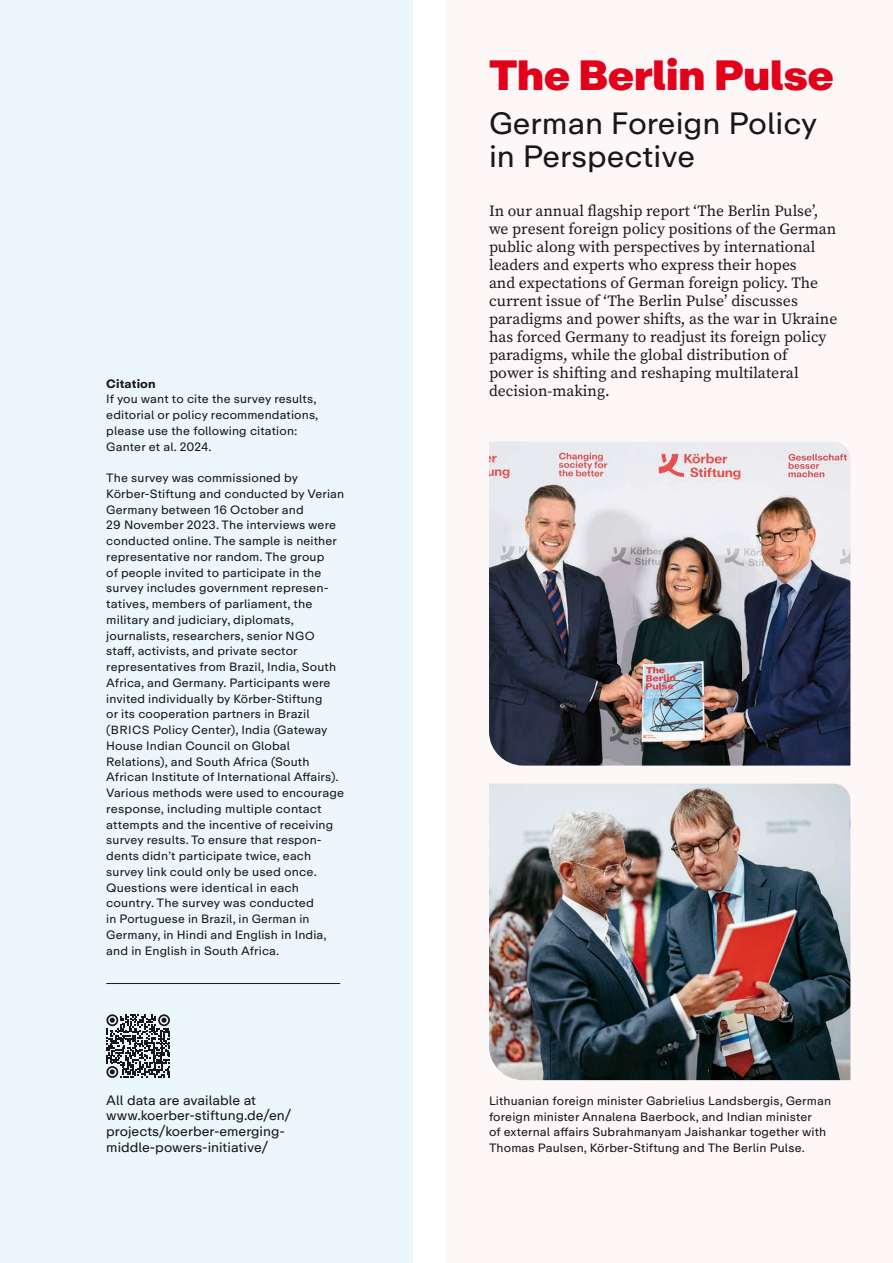
<style>
.page{position:relative;width:893px;height:1263px;background:#fff}
.page>*{position:absolute;margin:0;border:0;box-sizing:border-box;transform-origin:0 0}
.t1{font:900 42px "Koerber Repro";letter-spacing:-.015em;color:#e2001a}
.t2{font:30.6px/33px "Koerber Repro";color:#1a171c}
.t3{font:15.6px/18px "Source Serif Pro";color:#1a171c}
.t4{font:13.5px/15.8px "Koerber Repro";color:#1a171c}
.t5{font:12px/15.8px "Koerber Repro";letter-spacing:.01em;color:#1a171c}
.t6{font:700 12px "Koerber Repro";letter-spacing:.01em;color:#1a171c}
.s1{font-size:11.7px}
</style>
<div class="page">
<div style="left:0;top:0;width:412px;height:1263px;background:#ebf7fc"></div>
<svg style="left:106px;top:1014px;width:64px;height:64px"></svg>
<hr style="left:106px;top:983px;width:234px;height:1px;background:#1a171c">
<div style="left:446px;top:0;width:447px;height:1263px;background:#fef7f7"></div>
<img style="left:489px;top:783px;width:361px;height:297px">
<img style="left:489px;top:441px;width:361px;height:324px">
<p class="t6" style="left:106px;top:375px;width:51px">Citation</p>
<p class="t5" style="left:106px;top:391px;width:214px">If you want to cite the survey results, editorial or policy recommendations, please use the following citation:<br>Ganter et al. 2024.</p>
<p class="t5" style="left:106px;top:470px;width:239px">The survey was commissioned by Körber-Stiftung and conducted by Verian Germany between 16 October and<br>29 November 2023. The interviews were conducted online. The sample is neither representative nor random. The group<br>of people invited to participate in the survey includes government represen&shy;tatives, members of parliament, the military and judiciary, diplomats, journalists, researchers, senior <span class="s1">NGO </span>staff, activists, and private sector representatives from Brazil, India, South Africa, and Germany. Participants were invited individually by Körber-Stiftung<br>or its cooperation partners in Brazil (<span class="s1">BRICS</span> Policy Center), India (Gateway House Indian Council on Global Relations), and South Africa (South African Institute of International Affairs).<br>Various methods were used to encourage response, including multiple contact attempts and the incentive of receiving survey results. To ensure that respon&shy;dents didn’t participate twice, each survey link could only be used once.<br>Questions were identical in each country. The survey was conducted<br>in Portuguese in Brazil, in German in Germany, in Hindi and English in India, and in English in South Africa.</p>
<p class="t4" style="left:106px;top:1092px;width:187px">All data are available at www.koerber-stiftung.de/en/ projects/koerber-emerging&shy;middle-powers-initiative/</p>
<h1 class="t1" style="left:489px;top:46px;width:346px">The Berlin Pulse</h1>
<h2 class="t2" style="left:489px;top:107px;width:330px">German Foreign Policy in Perspective</h2>
<p class="t3" style="left:489px;top:202px;width:350px">In our annual flagship report ʻThe Berlin Pulseʼ, we present foreign policy positions of the German public along with perspectives by international leaders and experts who express their hopes<br>and expectations of German foreign policy. The current issue of ʻThe Berlin Pulseʼ discusses paradigms and power shifts, as the war in Ukraine has forced Germany to readjust its foreign policy paradigms, while the global distribution of<br>power is shifting and reshaping multilateral decision-making.</p>
<p class="t5" style="left:489px;top:1093px;width:344px">Lithuanian foreign minister Gabrielius Landsbergis, German foreign minister Annalena Baerbock, and Indian minister<br>of external affairs Subrahmanyam Jaishankar together with Thomas Paulsen, Körber-Stiftung and The Berlin Pulse.</p>
</div>
